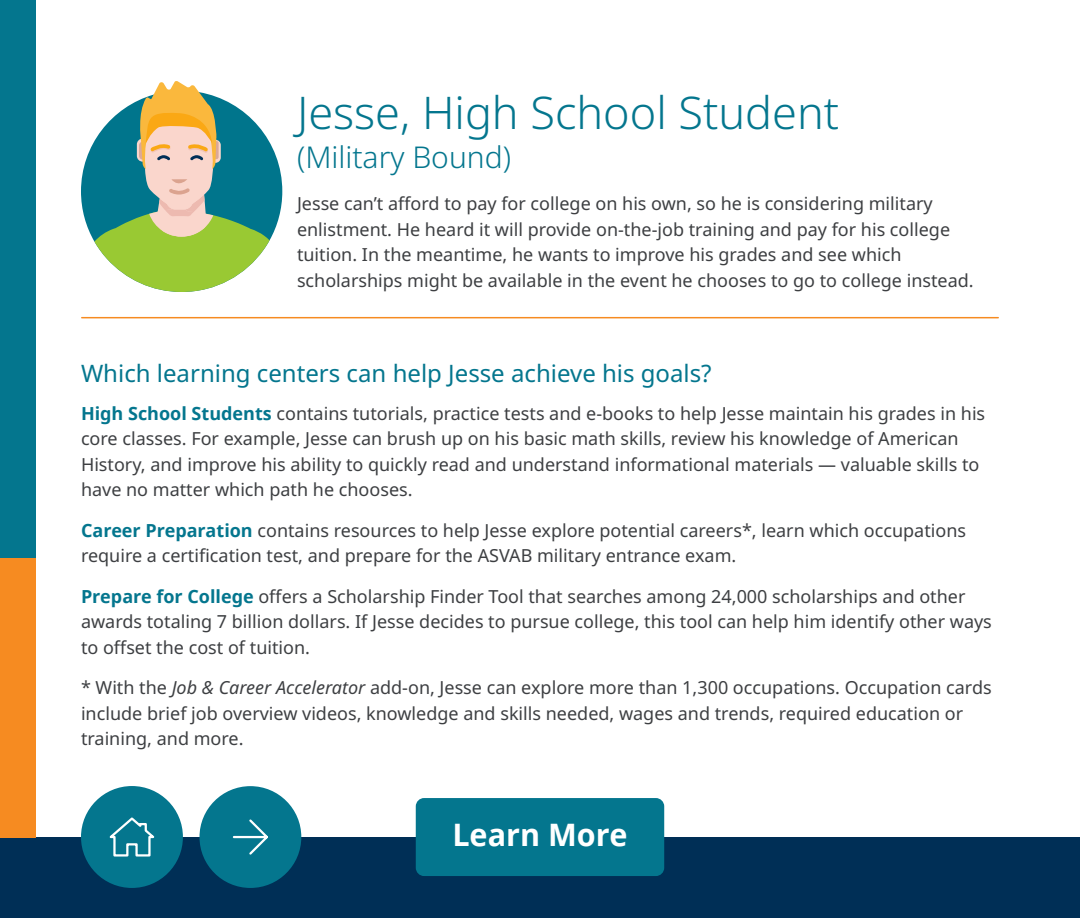
<style>
.page{position:relative;width:1080px;height:918px;background:#fff}
.page>*{position:absolute;margin:0;border:0;box-sizing:border-box;transform-origin:0 0}
.Subhead{font:300 45px "Noto Sans";color:#04768e}
.t1{font:700 30.9px "Noto Sans";color:#fff}
.Subhead-2{font:300 30px "Noto Sans";color:#04768e}
.t2{font:24px "Noto Sans";color:#04768e}
.Body{font:18px/25.5px "Noto Sans";color:#3d3f42}
.s1{font-weight:700;color:#04768e}
.s2{font-style:italic}
</style>
<div class="page">
<div style="left:0;top:837px;width:1080px;height:81px;background:#002f56"></div>
<hr style="left:82px;top:317px;width:916px;height:1px;background:#f68b21">
<div style="left:0;top:0;width:36px;height:558px;background:#04768e"></div>
<div style="left:0;top:558px;width:36px;height:279px;background:#f68b21"></div>
<svg style="left:81px;top:142px;width:201px;height:99px;fill:#00758c"></svg>
<svg style="left:94px;top:81px;width:176px;height:211px"></svg>
<div style="left:81px;top:786px;width:102px;height:102px;background:#04768e;border-radius:50%"></div>
<svg style="left:109px;top:817px;width:46px;height:40px"></svg>
<div style="left:416px;top:798px;width:248px;height:78px;background:#04768e;border-radius:8px"></div>
<div style="left:199px;top:786px;width:102px;height:102px;background:#04768e;border-radius:50%"></div>
<svg style="left:232px;top:819px;width:36px;height:36px"></svg>
<h3 class="Subhead" style="left:297px;top:81px;width:544px">Jesse, High School Student</h3>
<h3 class="Subhead-2" style="left:297px;top:136px;width:216px">(Military Bound)</h3>
<p class="Body" style="left:297px;top:191px;width:678px">Jesse can’t afford to pay for college on his own, so he is considering military enlistment. He heard it will provide on-the-job training and pay for his college tuition. In the meantime, he wants to improve his grades and see which scholarships might be available in the event he chooses to go to college instead.</p>
<h3 class="t2" style="left:81px;top:357px;width:632px">Which learning centers can help Jesse achieve his goals?</h3>
<p class="Body" style="left:81px;top:401px;width:906px"><span class="s1">High School Students</span> contains tutorials, practice tests and e-books to help Jesse maintain his grades in his core classes. For example, Jesse can brush up on his basic math skills, review his knowledge of American History, and improve his ability to quickly read and understand informational materials ― valuable skills to have no matter which path he chooses.</p>
<p class="Body" style="left:81px;top:518px;width:887px"><span class="s1">Career Preparation</span> contains resources to help Jesse explore potential careers*, learn which occupations require a certification test, and prepare for the ASVAB military entrance exam.</p>
<p class="Body" style="left:81px;top:584px;width:912px"><span class="s1">Prepare for College</span> offers a Scholarship Finder Tool that searches among 24,000 scholarships and other awards totaling 7 billion dollars. If Jesse decides to pursue college, this tool can help him identify other ways to offset the cost of tuition.</p>
<p class="Body" style="left:81px;top:676px;width:912px">* With the <span class="s2">Job &amp; Career Accelerator</span> add-on, Jesse can explore more than 1,300 occupations. Occupation cards include brief job overview videos, knowledge and skills needed, wages and trends, required education or training, and more.</p>
<h2 class="t1" style="left:452px;top:813px;width:177px">Learn More</h2>
</div>
